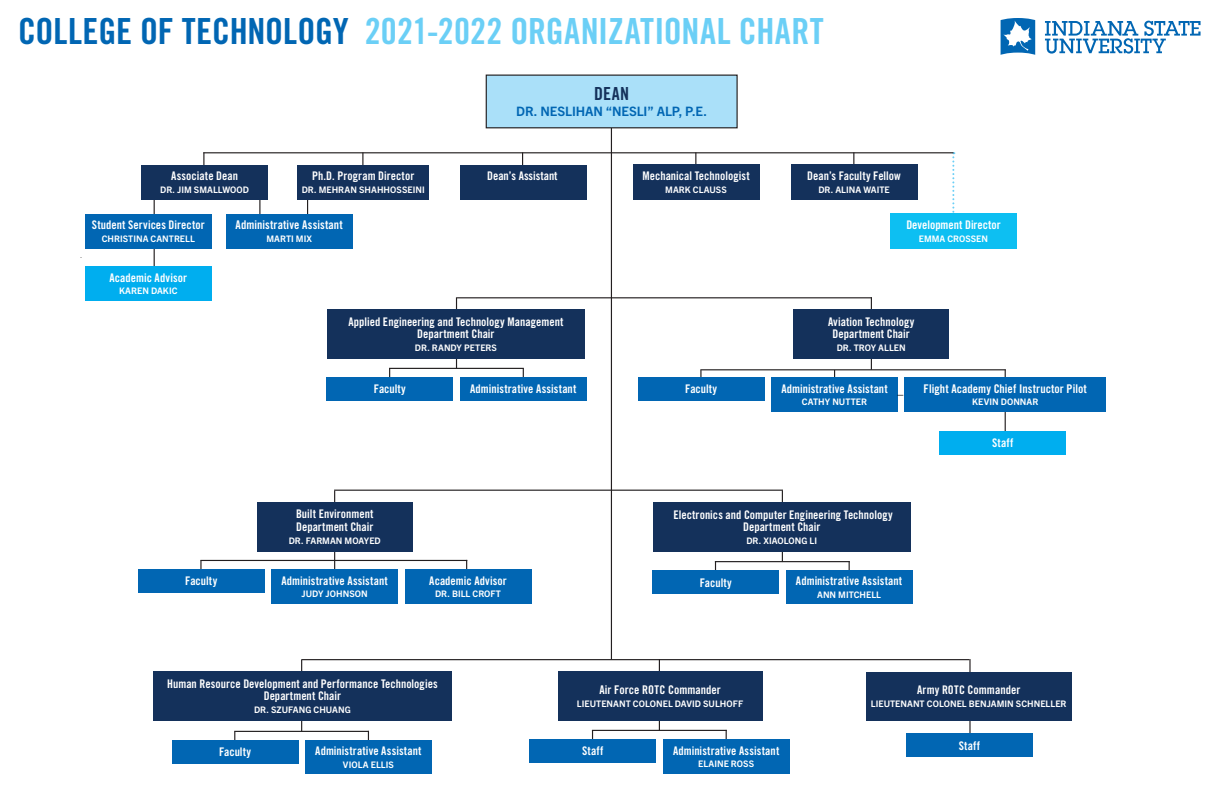
<style>
.page{position:relative;width:1224px;height:792px;background:#fff}
.page>*{position:absolute;margin:0;border:0;box-sizing:border-box;transform-origin:0 0}
.HEAD{font:36px "Trade Gothic LT Std Bd Cn 20";color:#6bcff6}
.SML_Head{font:18px "Trade Gothic LT Std Bd Cn 20";color:#14315b}
.Names{font:700 13px "Trade Gothic Next LT Pro";letter-spacing:-.005em;color:#0166b3}
.SML_Head-2{font:12px "Trade Gothic LT Std Bd Cn 20";letter-spacing:.005em;color:#fff}
.SML_Head-3{font:11.9px "Trade Gothic LT Std Bd Cn 20";letter-spacing:.005em;color:#fff}
.Names-2{font:11.9px "Trade Gothic LT Std Bd Cn 20";color:#fff}
.t1{font:11.9px "Minion Pro";color:#000}
.Names-3{font:700 9px "Trade Gothic Next LT Pro";letter-spacing:.005em;color:#fff}
.SML_Head-4{font:700 9px "Trade Gothic Next LT Pro";letter-spacing:.005em;color:#fff}
.s1{color:#0166b3}
.s2{font-size:11.9px}
</style>
<div class="page">
<hr style="left:259px;top:190px;width:1px;height:34px;background:#231f20">
<hr style="left:154px;top:190px;width:1px;height:80px;background:#231f20">
<svg style="left:307px;top:200px;width:1px;height:14px"></svg>
<div style="left:85px;top:214px;width:127px;height:35px;background:#0166b3"></div>
<div style="left:226px;top:214px;width:126px;height:35px;background:#0166b3"></div>
<svg style="left:203px;top:153px;width:1px;height:12px"></svg>
<svg style="left:695px;top:153px;width:1px;height:12px"></svg>
<div style="left:633px;top:165px;width:126px;height:35px;background:#14315b"></div>
<svg style="left:522px;top:153px;width:1px;height:12px"></svg>
<div style="left:460px;top:165px;width:126px;height:35px;background:#14315b"></div>
<svg style="left:952px;top:153px;width:2px;height:60px"></svg>
<div style="left:890px;top:213px;width:127px;height:36px;background:#0dbff2"></div>
<div style="left:141px;top:165px;width:127px;height:35px;background:#14315b"></div>
<div style="left:85px;top:266px;width:127px;height:35px;background:#00aeef"></div>
<svg style="left:362px;top:153px;width:1px;height:12px"></svg>
<div style="left:297px;top:165px;width:132px;height:35px;background:#14315b"></div>
<hr style="left:611px;top:93px;width:1px;height:567px;background:#231f20">
<hr style="left:203px;top:152px;width:751px;height:1px;background:#231f20">
<hr style="left:456px;top:297px;width:1px;height:72px;background:#231f20">
<div style="left:327px;top:309px;width:257px;height:49px;background:#14315b"></div>
<hr style="left:389px;top:368px;width:135px;height:1px;background:#231f20">
<div style="left:460px;top:377px;width:127px;height:24px;background:#0166b3"></div>
<div style="left:327px;top:377px;width:126px;height:24px;background:#0166b3"></div>
<hr style="left:1005px;top:370px;width:1px;height:65px;background:#231f20">
<hr style="left:871px;top:297px;width:1px;height:73px;background:#231f20">
<hr style="left:700px;top:369px;width:306px;height:1px;background:#231f20">
<div style="left:771px;top:377px;width:127px;height:35px;background:#0166b3"></div>
<svg style="left:700px;top:370px;width:2px;height:7px"></svg>
<div style="left:638px;top:377px;width:127px;height:24px;background:#0166b3"></div>
<div style="left:905px;top:377px;width:201px;height:35px;background:#0166b3"></div>
<div style="left:939px;top:431px;width:127px;height:24px;background:#00aeef"></div>
<div style="left:793px;top:309px;width:156px;height:50px;background:#14315b"></div>
<hr style="left:457px;top:297px;width:415px;height:1px;background:#231f20">
<hr style="left:659px;top:659px;width:1px;height:72px;background:#231f20">
<hr style="left:301px;top:660px;width:1px;height:72px;background:#231f20">
<div style="left:153px;top:671px;width:299px;height:50px;background:#14315b"></div>
<hr style="left:234px;top:731px;width:135px;height:1px;background:#231f20">
<div style="left:305px;top:740px;width:127px;height:34px;background:#0166b3"></div>
<div style="left:172px;top:740px;width:126px;height:24px;background:#0166b3"></div>
<hr style="left:592px;top:730px;width:135px;height:1px;background:#231f20">
<div style="left:663px;top:739px;width:126px;height:35px;background:#0166b3"></div>
<div style="left:530px;top:739px;width:126px;height:24px;background:#0166b3"></div>
<div style="left:558px;top:672px;width:204px;height:49px;background:#14315b"></div>
<hr style="left:969px;top:659px;width:2px;height:87px;background:#231f20">
<div style="left:866px;top:672px;width:206px;height:49px;background:#14315b"></div>
<div style="left:906px;top:734px;width:127px;height:23px;background:#0166b3"></div>
<hr style="left:301px;top:659px;width:668px;height:1px;background:#231f20">
<div style="left:486px;top:75px;width:251px;height:53px;background:#aae0f9"></div>
<div style="left:486px;top:75px;width:252px;height:53px;border:1px solid #231f20"></div>
<hr style="left:782px;top:490px;width:1px;height:72px;background:#231f20">
<div style="left:653px;top:502px;width:257px;height:50px;background:#14315b"></div>
<hr style="left:715px;top:561px;width:135px;height:1px;background:#231f20">
<div style="left:786px;top:571px;width:126px;height:33px;background:#0166b3"></div>
<div style="left:652px;top:571px;width:127px;height:23px;background:#0166b3"></div>
<hr style="left:334px;top:491px;width:1px;height:84px;background:#231f20">
<hr style="left:200px;top:560px;width:267px;height:1px;background:#231f20">
<div style="left:271px;top:569px;width:127px;height:35px;background:#0166b3"></div>
<svg style="left:200px;top:560px;width:2px;height:9px"></svg>
<div style="left:138px;top:569px;width:127px;height:24px;background:#0166b3"></div>
<div style="left:257px;top:502px;width:156px;height:50px;background:#14315b"></div>
<hr style="left:334px;top:490px;width:449px;height:1px;background:#231f20">
<div style="left:405px;top:569px;width:126px;height:35px;background:#0166b3"></div>
<svg style="left:853px;top:152px;width:1px;height:13px"></svg>
<div style="left:791px;top:165px;width:126px;height:35px;background:#14315b"></div>
<svg style="left:1045px;top:21px;width:156px;height:33px"></svg>
<svg style="left:1001px;top:18px;width:34px;height:37px"></svg>
<p class="HEAD" style="left:18px;top:9px;width:807px"><span class="s1">COLLEGE OF TECHNOLOGY</span> 2021-2022 ORGANIZATIONAL CHART</p>
<p class="SML_Head" style="left:594px;top:82px;width:36px">DEAN</p>
<p class="Names" style="left:516px;top:103px;width:192px">DR. NESLIHAN “NESLI” ALP, P.E.</p>
<p class="SML_Head-3" style="left:171px;top:169px;width:68px">Associate Dean</p>
<p class="Names-3" style="left:160px;top:183px;width:90px">DR. JIM SMALLWOOD</p>
<p class="SML_Head-3" style="left:312px;top:169px;width:104px">Ph.D. Program Director</p>
<p class="Names-3" style="left:302px;top:183px;width:124px">DR. MEHRAN SHAHHOSSEINI</p>
<p class="Names-2" style="left:487px;top:169px;width:72px">Dean’s Assistant</p>
<p class="SML_Head-3" style="left:643px;top:169px;width:109px">Mechanical Technologist</p>
<p class="Names-3" style="left:665px;top:183px;width:63px">MARK CLAUSS</p>
<p class="SML_Head-3" style="left:807px;top:169px;width:95px">Dean’s Faculty Fellow</p>
<p class="Names-3" style="left:818px;top:183px;width:73px">DR. ALINA WAITE</p>
<p class="SML_Head-3" style="left:92px;top:217px;width:114px">Student Services Director</p>
<p class="SML_Head-4" style="left:102px;top:232px;width:95px">CHRISTINA CANTRELL</p>
<p class="SML_Head-2" style="left:235px;top:218px;width:109px">Administrative Assistant</p>
<p class="Names-3" style="left:266px;top:232px;width:47px">MARTI MIX</p>
<p class="SML_Head-3" style="left:906px;top:217px;width:96px">Development Director</p>
<p class="Names-3" style="left:919px;top:232px;width:71px">EMMA CROSSEN</p>
<p class="SML_Head-3" style="left:110px;top:270px;width:79px">Academic Advisor</p>
<p class="Names-3" style="left:119px;top:285px;width:60px">KAREN DAKIC</p>
<p class="SML_Head-3" style="left:185px;top:574px;width:34px">Faculty</p>
<p class="SML_Head-3" style="left:348px;top:314px;width:217px">Applied Engineering and Technology Management</p>
<p class="SML_Head-3" style="left:417px;top:327px;width:79px">Department Chair</p>
<p class="Names-3" style="left:415px;top:341px;width:84px">DR. RANDY PETERS</p>
<p class="SML_Head-3" style="left:374px;top:382px;width:34px">Faculty</p>
<p class="SML_Head-3" style="left:470px;top:382px;width:108px">Administrative Assistant</p>
<p class="SML_Head-3" style="left:781px;top:381px;width:108px">Administrative Assistant</p>
<p class="Names-3" style="left:802px;top:396px;width:67px">CATHY NUTTER</p>
<p class="SML_Head-3" style="left:828px;top:314px;width:88px">Aviation Technology</p>
<p class="SML_Head-3" style="left:833px;top:327px;width:79px">Department Chair</p>
<p class="Names-3" style="left:837px;top:342px;width:70px">DR. TROY ALLEN</p>
<p class="SML_Head-3" style="left:685px;top:382px;width:34px">Faculty</p>
<p class="SML_Head-2" style="left:924px;top:381px;width:165px">Flight Academy Chief Instructor Pilot</p>
<p class="Names-3" style="left:972px;top:396px;width:68px">KEVIN DONNAR</p>
<p class="SML_Head-3" style="left:992px;top:436px;width:23px">Staff</p>
<p class="t1" style="left:898px;top:382px;width:7px">_</p>
<p class="SML_Head-3" style="left:296px;top:507px;width:79px">Built Environment</p>
<p class="SML_Head-3" style="left:296px;top:520px;width:79px">Department Chair</p>
<p class="Names-3" style="left:289px;top:534px;width:94px">DR. FARMAN MOAYED</p>
<p class="SML_Head-3" style="left:673px;top:507px;width:221px">Electronics and Computer Engineering Technology</p>
<p class="SML_Head-3" style="left:743px;top:520px;width:79px">Department Chair</p>
<p class="Names-3" style="left:746px;top:534px;width:72px">DR. XIAOLONG LI</p>
<p class="SML_Head-3" style="left:796px;top:574px;width:108px">Administrative Assistant</p>
<p class="Names-3" style="left:817px;top:588px;width:65px">ANN MITCHELL</p>
<p class="SML_Head-3" style="left:281px;top:573px;width:108px">Administrative Assistant</p>
<p class="SML_Head-3" style="left:700px;top:575px;width:34px">Faculty</p>
<p class="Names-3" style="left:302px;top:588px;width:68px">JUDY JOHNSON</p>
<p class="SML_Head-3" style="left:429px;top:573px;width:79px">Academic Advisor</p>
<p class="Names-3" style="left:435px;top:588px;width:68px">DR. BILL CROFT</p>
<p class="SML_Head-3" style="left:167px;top:676px;width:272px">Human Resource Development and Performance Technologies</p>
<p class="SML_Head-3" style="left:264px;top:689px;width:79px">Department Chair</p>
<p class="Names-3" style="left:254px;top:703px;width:98px">DR. SZUFANG CHUANG</p>
<p class="SML_Head-3" style="left:315px;top:744px;width:108px">Administrative Assistant</p>
<p class="Names-3" style="left:343px;top:758px;width:52px">VIOLA ELLIS</p>
<p class="SML_Head-2" style="left:599px;top:683px;width:123px">Air Force ROTC Commander</p>
<p class="Names-3" style="left:577px;top:697px;width:168px">LIEUTENANT COLONEL DAVID SULHOFF</p>
<p class="SML_Head-3" style="left:219px;top:745px;width:34px">Faculty</p>
<p class="SML_Head-3" style="left:673px;top:743px;width:108px">Administrative Assistant</p>
<p class="Names-3" style="left:698px;top:758px;width:58px">ELAINE ROSS</p>
<p class="SML_Head-3" style="left:582px;top:744px;width:23px">Staff</p>
<p class="SML_Head-2" style="left:917px;top:683px;width:105px"><span class="s2">Army ROTC</span> Commander</p>
<p class="Names-3" style="left:871px;top:697px;width:197px">LIEUTENANT COLONEL BENJAMIN SCHNELLER</p>
<p class="SML_Head-3" style="left:959px;top:738px;width:23px">Staff</p>
</div>
